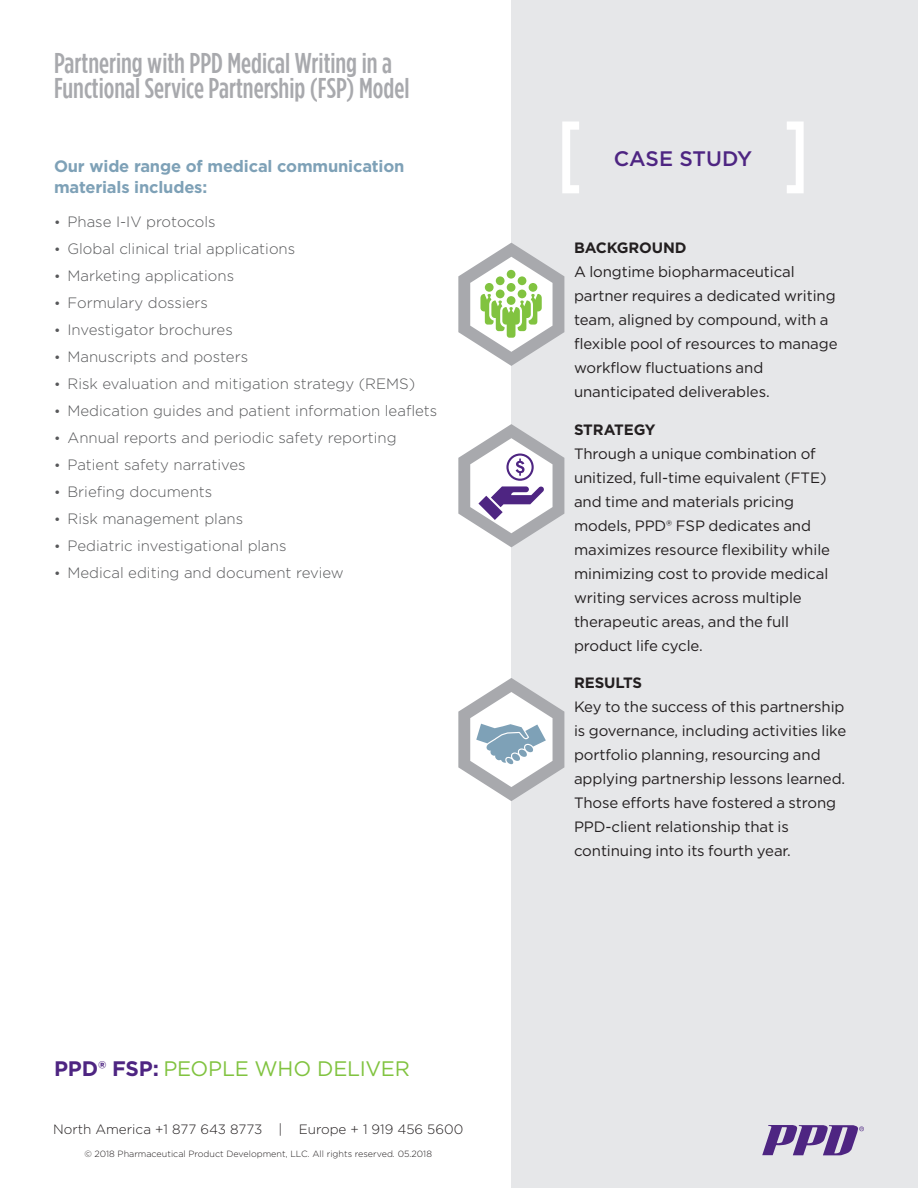
<style>
.page{position:relative;width:918px;height:1188px;background:#fff}
.page>*{position:absolute;margin:0;border:0;box-sizing:border-box;transform-origin:0 0}
.t1{font:500 28.5px/25.5px "Gotham Condensed";color:#a8a9ad}
.t2{font:21px "Gotham";letter-spacing:-.015em;color:#81c340}
.t3{font:500 21px "Gotham";color:#4e2582}
.t4{font:700 16.5px/21px "Gotham";letter-spacing:-.01em;color:#7ea1b7}
.t5{font:15px/24px "Gotham";letter-spacing:-.005em;color:#231f20}
.t6{font:300 15px "Gotham";color:#57585a}
.t7{font:700 15px "Gotham";letter-spacing:-.005em;color:#231f20}
.t8{font:300 13.5px "Gotham";color:#231f20}
.t9{font:300 9px "Gotham";color:#231f20}
.s1{font-weight:400;font-size:13.5px}
.s2{font-weight:700;color:#4e2582}
</style>
<div class="page">
<div style="left:511px;top:0;width:407px;height:1188px;background:#e6e7e9"></div>
<svg style="left:762px;top:1125px;width:102px;height:30px"></svg>
<svg style="left:562px;top:122px;width:17px;height:71px"></svg>
<svg style="left:787px;top:122px;width:17px;height:71px"></svg>
<svg style="left:458px;top:424px;width:106px;height:123px"></svg>
<svg style="left:458px;top:678px;width:106px;height:123px"></svg>
<svg style="left:458px;top:243px;width:106px;height:123px"></svg>
<h1 class="t1" style="left:54px;top:49px;width:357px">Partnering with PPD Medical Writing in a<br>Functional Service Partnership (FSP) Model</h1>
<p class="t4" style="left:54px;top:155px;width:352px">Our wide range of medical communication materials includes:</p>
<p class="t6" style="left:54px;top:212px;width:163px"><span class="s1">•</span> Phase I-IV protocols</p>
<p class="t6" style="left:54px;top:239px;width:243px"><span class="s1">•</span> Global clinical trial applications</p>
<p class="t6" style="left:54px;top:266px;width:182px"><span class="s1">•</span> Marketing applications</p>
<p class="t6" style="left:54px;top:293px;width:155px"><span class="s1">•</span> Formulary dossiers</p>
<p class="t6" style="left:54px;top:320px;width:180px"><span class="s1">•</span> Investigator brochures</p>
<p class="t6" style="left:54px;top:347px;width:196px"><span class="s1">•</span> Manuscripts and posters</p>
<p class="t6" style="left:54px;top:374px;width:363px"><span class="s1">•</span> Risk evaluation and mitigation strategy (REMS)</p>
<p class="t6" style="left:54px;top:401px;width:385px"><span class="s1">•</span> Medication guides and patient information leaflets</p>
<p class="t6" style="left:54px;top:428px;width:344px"><span class="s1">•</span> Annual reports and periodic safety reporting</p>
<p class="t6" style="left:54px;top:455px;width:193px"><span class="s1">•</span> Patient safety narratives</p>
<p class="t6" style="left:54px;top:482px;width:160px"><span class="s1">•</span> Briefing documents</p>
<p class="t6" style="left:54px;top:509px;width:191px"><span class="s1">•</span> Risk management plans</p>
<p class="t6" style="left:54px;top:536px;width:234px"><span class="s1">•</span> Pediatric investigational plans</p>
<p class="t6" style="left:54px;top:563px;width:291px"><span class="s1">•</span> Medical editing and document review</p>
<h2 class="t2" style="left:54px;top:1055px;width:357px"><span class="s2">PPD® FSP:</span> PEOPLE WHO DELIVER</h2>
<p class="t8" style="left:53px;top:1121px;width:412px">North America +1 877 643 8773 | Europe + 1 919 456 5600</p>
<p class="t9" style="left:84px;top:1149px;width:349px">© 2018 Pharmaceutical Product Development, LLC. All rights reserved. 05.2018</p>
<h2 class="t3" style="left:614px;top:145px;width:140px">CASE STUDY</h2>
<p class="t7" style="left:574px;top:238px;width:114px">BACKGROUND</p>
<p class="t5" style="left:574px;top:260px;width:265px">A longtime biopharmaceutical partner requires a dedicated writing team, aligned by compound, with a flexible pool of resources to manage workflow fluctuations and unanticipated deliverables.</p>
<p class="t7" style="left:574px;top:419px;width:83px">STRATEGY</p>
<p class="t5" style="left:574px;top:441px;width:258px">Through a unique combination of unitized, full-time equivalent (FTE) and time and materials pricing models, PPD® FSP dedicates and maximizes resource flexibility while minimizing cost to provide medical writing services across multiple therapeutic areas, and the full product life cycle.</p>
<p class="t7" style="left:574px;top:673px;width:70px">RESULTS</p>
<p class="t5" style="left:574px;top:695px;width:274px">Key to the success of this partnership is governance, including activities like portfolio planning, resourcing and applying partnership lessons learned.<br>Those efforts have fostered a strong PPD-client relationship that is continuing into its fourth year.</p>
</div>
